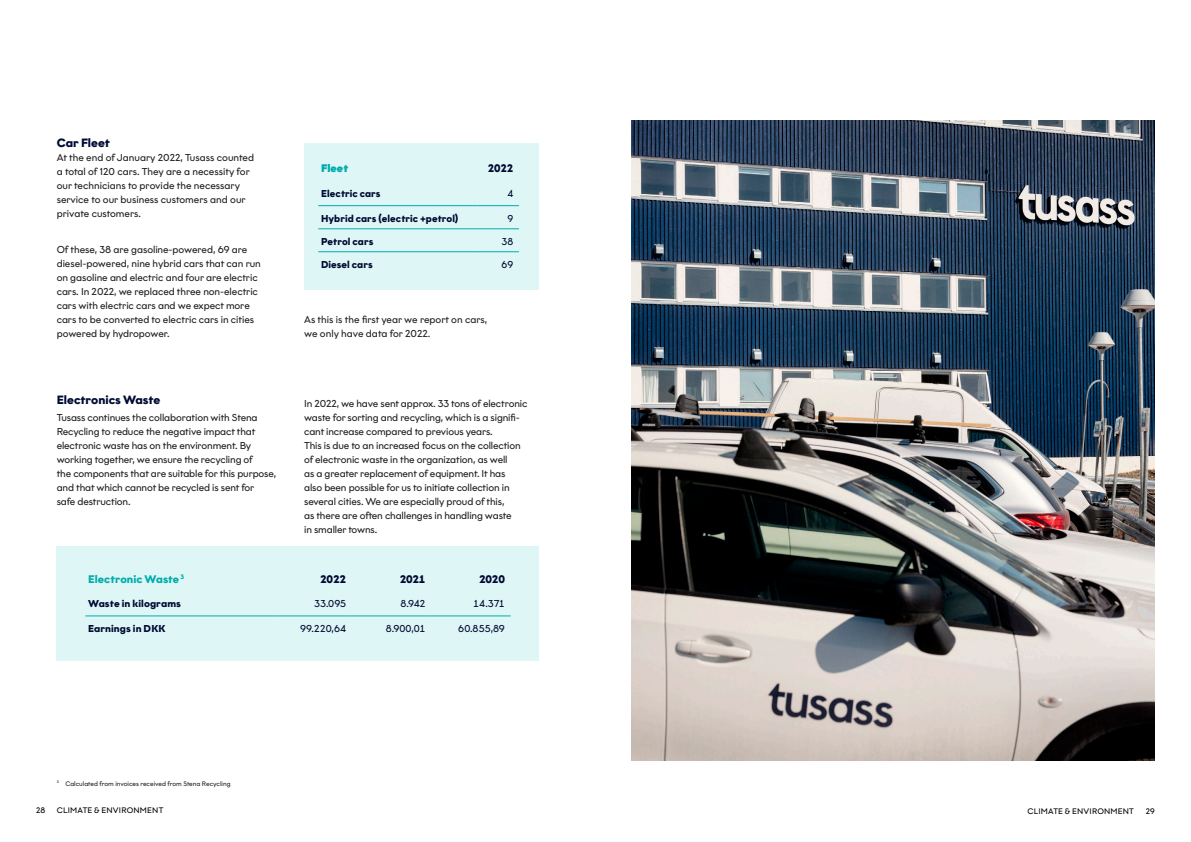
<style>
.page{position:relative;width:1191px;height:842px;background:#fff}
.page>*{position:absolute;margin:0;border:0;box-sizing:border-box;transform-origin:0 0}
.t1{font:700 12px "Graphit";color:#000a32}
.t2{font:700 11px "Graphit";letter-spacing:.005em;color:#00acac}
.t3{font:700 11px "Graphit";letter-spacing:-.015em;color:#000a32}
.t4{font:900 11px "Graphit";letter-spacing:.005em;color:#00acac}
.t5{font:10px/14px "Graphit";letter-spacing:-.015em;color:#212121}
.t6{font:700 10px "Graphit";letter-spacing:.005em;color:#000a32}
.t7{font:10px "Graphit";letter-spacing:.005em;color:#000a32}
.t8{font:8px "Graphit";letter-spacing:.025em;color:#000}
.t9{font:6.5px "Graphit";color:#212121}
</style>
<div class="page">
<div style="left:57px;top:546px;width:482px;height:115px;background:#dff6f6"></div>
<hr style="left:85px;top:616px;width:187px;height:1px;background:#00acac">
<hr style="left:272px;top:616px;width:80px;height:1px;background:#00acac">
<hr style="left:352px;top:616px;width:79px;height:1px;background:#00acac">
<hr style="left:431px;top:616px;width:79px;height:1px;background:#00acac">
<div style="left:304px;top:144px;width:235px;height:146px;background:#dff6f6"></div>
<hr style="left:318px;top:205px;width:159px;height:1px;background:#00acac">
<hr style="left:477px;top:205px;width:42px;height:1px;background:#00acac">
<hr style="left:318px;top:229px;width:159px;height:1px;background:#00acac">
<hr style="left:477px;top:229px;width:42px;height:1px;background:#00acac">
<hr style="left:318px;top:251px;width:159px;height:1px;background:#00acac">
<hr style="left:477px;top:251px;width:42px;height:1px;background:#00acac">
<img style="left:631px;top:121px;width:523px;height:640px">
<p class="t1" style="left:57px;top:135px;width:55px">Car Fleet</p>
<p class="t5" style="left:57px;top:151px;width:199px">At the end of January 2022, Tusass counted a total of 120 cars. They are a necessity for our technicians to provide the necessary service to our business customers and our private customers.</p>
<p class="t5" style="left:57px;top:242px;width:206px">Of these, 38 are gasoline-powered, 69 are diesel-powered, nine hybrid cars that can run on gasoline and electric and four are electric cars. In 2022, we replaced three non-electric cars with electric cars and we expect more cars to be converted to electric cars in cities powered by hydropower.</p>
<p class="t1" style="left:57px;top:392px;width:105px">Electronics Waste</p>
<p class="t5" style="left:57px;top:410px;width:221px">Tusass continues the collaboration with Stena Recycling to reduce the negative impact that electronic waste has on the environment. By working together, we ensure the recycling of<br>the components that are suitable for this purpose, and that which cannot be recycled is sent for<br>safe destruction.</p>
<p class="t4" style="left:321px;top:161px;width:29px">Fleet</p>
<p class="t3" style="left:488px;top:162px;width:27px">2022</p>
<p class="t6" style="left:321px;top:187px;width:61px">Electric cars</p>
<p class="t7" style="left:507px;top:187px;width:7px">4</p>
<p class="t6" style="left:321px;top:212px;width:139px">Hybrid cars (electric +petrol)</p>
<p class="t7" style="left:507px;top:212px;width:7px">9</p>
<p class="t6" style="left:321px;top:235px;width:54px">Petrol cars</p>
<p class="t7" style="left:501px;top:236px;width:13px">38</p>
<p class="t6" style="left:321px;top:258px;width:53px">Diesel cars</p>
<p class="t7" style="left:501px;top:258px;width:13px">69</p>
<p class="t5" style="left:304px;top:312px;width:185px">As this is the first year we report on cars, we only have data for 2022.</p>
<p class="t5" style="left:304px;top:396px;width:225px">In 2022, we have sent approx. 33 tons of electronic waste for sorting and recycling, which is a signifi&shy;cant increase compared to previous years.<br>This is due to an increased focus on the collection of electronic waste in the organization, as well<br>as a greater replacement of equipment. It has<br>also been possible for us to initiate collection in several cities. We are especially proud of this,<br>as there are often challenges in handling waste<br>in smaller towns.</p>
<p class="t2" style="left:88px;top:572px;width:98px">Electronic Waste <sup>3</sup></p>
<p class="t3" style="left:320px;top:572px;width:28px">2022</p>
<p class="t3" style="left:400px;top:572px;width:27px">2021</p>
<p class="t3" style="left:479px;top:572px;width:27px">2020</p>
<p class="t6" style="left:88px;top:598px;width:94px">Waste in kilograms</p>
<p class="t7" style="left:314px;top:598px;width:34px">33.095</p>
<p class="t7" style="left:400px;top:598px;width:26px">8.942</p>
<p class="t7" style="left:473px;top:598px;width:33px">14.371</p>
<p class="t6" style="left:88px;top:623px;width:79px">Earnings in DKK</p>
<p class="t7" style="left:300px;top:623px;width:47px">99.220,64</p>
<p class="t7" style="left:386px;top:623px;width:41px">8.900,01</p>
<p class="t7" style="left:458px;top:623px;width:48px">60.855,89</p>
<p class="t9" style="left:57px;top:779px;width:175px"><sup>3</sup> Calculated from invoices received from Stena Recycling</p>
<p class="t8" style="left:36px;top:805px;width:11px">28</p>
<p class="t8" style="left:57px;top:805px;width:108px">CLIMATE &amp; ENVIRONMENT</p>
<p class="t8" style="left:1027px;top:806px;width:108px">CLIMATE &amp; ENVIRONMENT</p>
<p class="t8" style="left:1145px;top:806px;width:11px">29</p>
</div>
